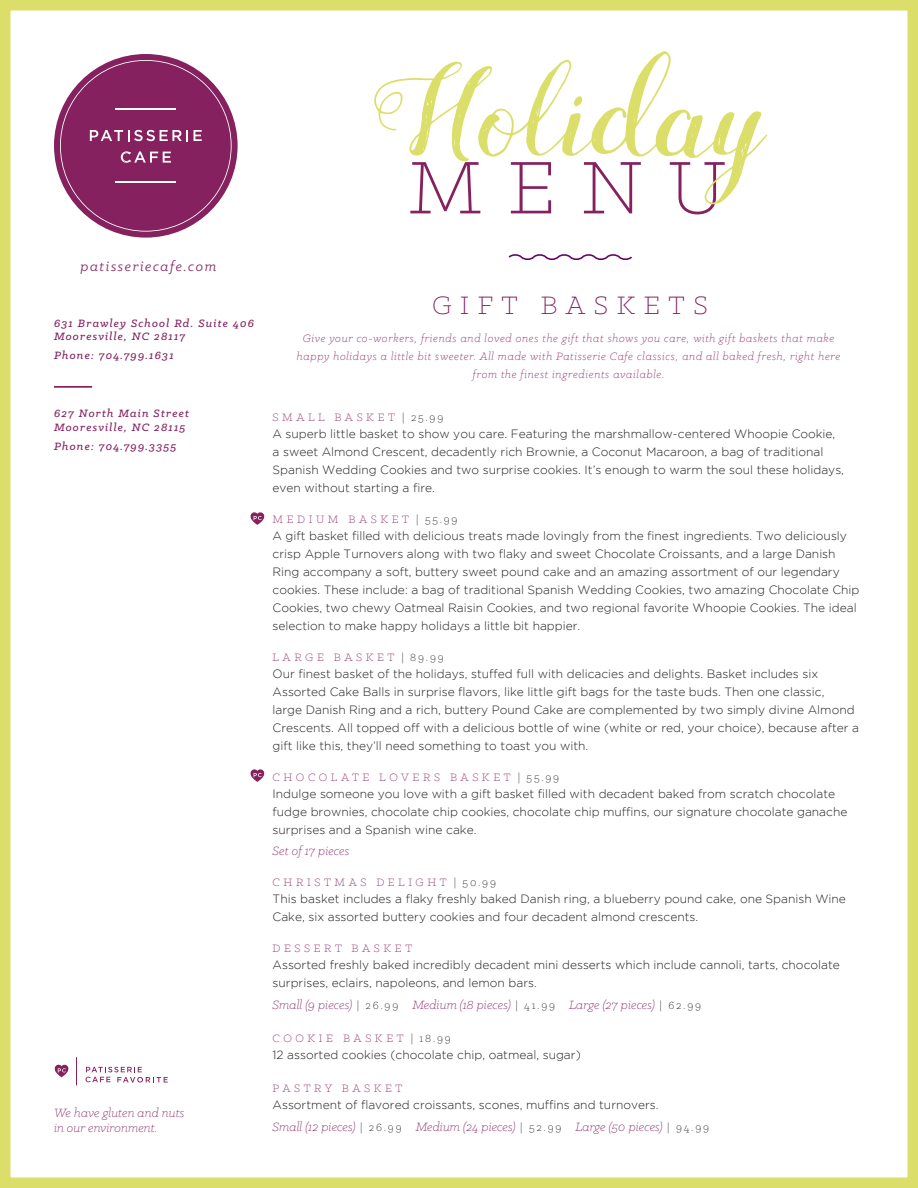
<style>
.page{position:relative;width:918px;height:1188px;background:#fff}
.page>*{position:absolute;margin:0;border:0;box-sizing:border-box;transform-origin:0 0}
.t1{font:130.5px "Mightype Script";color:#dbdf6a}
.t2{font:300 84.15px "Klinic Slab";color:#84215e}
.t3{font:300 28.5px "Klinic Slab";letter-spacing:.3em;color:#84215e}
.t4{font:italic 15.15px "Klinic Slab";letter-spacing:.1em;color:#84215e}
.t5{font:italic 300 13.5px/15px "Klinic Slab";color:#84215e}
.t6{font:300 12px/18px "Gotham";color:#231f20}
.t7{font:italic 300 12px/18px "Klinic Slab";letter-spacing:.05em;color:#84215e;text-align:center}
.t8{font:300 12px "Klinic Slab";letter-spacing:.3em;color:#84215e}
.t9{font:italic 500 12px "Klinic Slab";letter-spacing:.1em;color:#84215e}
.s1{color:#231f20}
.s2{font-style:normal;font-size:12px;color:#231f20}
</style>
<div class="page">
<div style="left:0;top:0;width:918px;height:1188px;border:10px solid #dbdf6a"></div>
<div style="left:54px;top:54px;width:184px;height:184px;background:#84215e;border-radius:50%"></div>
<svg style="left:60px;top:60px;width:172px;height:172px"></svg>
<hr style="left:116px;top:109px;width:60px;height:1px;background:#fff">
<hr style="left:116px;top:182px;width:60px;height:1px;background:#fff">
<svg style="left:86px;top:1067px;width:82px;height:16px"></svg>
<svg style="left:76px;top:1058px;width:1px;height:27px"></svg>
<svg style="left:55px;top:1064px;width:14px;height:13px"></svg>
<svg style="left:250px;top:512px;width:14px;height:13px"></svg>
<svg style="left:250px;top:769px;width:14px;height:13px"></svg>
<hr style="left:54px;top:386px;width:38px;height:2px;background:#84215e">
<svg style="left:508px;top:254px;width:124px;height:6px"></svg>
<p class="t4" style="left:80px;top:256px;width:137px">patisseriecafe.com</p>
<p class="t9" style="left:54px;top:315px;width:202px">631 Brawley School Rd. Suite 406</p>
<p class="t9" style="left:54px;top:329px;width:133px">Mooresville, NC 28117</p>
<p class="t9" style="left:54px;top:348px;width:121px">Phone: 704.799.1631</p>
<p class="t9" style="left:54px;top:406px;width:136px">627 North Main Street</p>
<p class="t9" style="left:54px;top:420px;width:133px">Mooresville, NC 28115</p>
<p class="t9" style="left:54px;top:439px;width:124px">Phone: 704.799.3355</p>
<p class="t5" style="left:54px;top:1104px;width:132px">We have gluten and nuts in our environment.</p>
<p class="t1" style="left:372px;top:42px;width:395px">Holiday</p>
<p class="t2" style="left:408px;top:135px;width:320px">MENU</p>
<p class="t3" style="left:432px;top:287px;width:277px">GIFT BASKETS</p>
<p class="t7" style="left:297px;top:329px;width:545px">Give your co-workers, friends and loved ones the gift that shows you care, with gift baskets that make happy holidays a little bit sweeter. All made with Patisserie Cafe classics, and all baked fresh, right here from the finest ingredients available.</p>
<p class="t8" style="left:273px;top:410px;width:172px">SMALL BASKET <span class="s1">| 25.99</span></p>
<p class="t6" style="left:273px;top:425px;width:573px">A superb little basket to show you care. Featuring the marshmallow-centered Whoopie Cookie, a sweet Almond Crescent, decadently rich Brownie, a Coconut Macaroon, a bag of traditional Spanish Wedding Cookies and two surprise cookies. It’s enough to warm the soul these holidays, even without starting a fire.</p>
<p class="t8" style="left:273px;top:512px;width:186px">MEDIUM BASKET <span class="s1">| 55.99</span></p>
<p class="t6" style="left:273px;top:527px;width:588px">A gift basket filled with delicious treats made lovingly from the finest ingredients. Two deliciously crisp Apple Turnovers along with two flaky and sweet Chocolate Croissants, and a large Danish Ring accompany a soft, buttery sweet pound cake and an amazing assortment of our legendary cookies. These include: a bag of traditional Spanish Wedding Cookies, two amazing Chocolate Chip Cookies, two chewy Oatmeal Raisin Cookies, and two regional favorite Whoopie Cookies. The ideal selection to make happy holidays a little bit happier.</p>
<p class="t8" style="left:273px;top:650px;width:173px">LARGE BASKET <span class="s1">| 89.99</span></p>
<p class="t6" style="left:273px;top:665px;width:588px">Our finest basket of the holidays, stuffed full with delicacies and delights. Basket includes six Assorted Cake Balls in surprise flavors, like little gift bags for the taste buds. Then one classic,<br>large Danish Ring and a rich, buttery Pound Cake are complemented by two simply divine Almond Crescents. All topped off with a delicious bottle of wine (white or red, your choice), because after a gift like this, they’ll need something to toast you with.</p>
<p class="t8" style="left:273px;top:770px;width:288px">CHOCOLATE LOVERS BASKET <span class="s1">| 55.99</span></p>
<p class="t6" style="left:273px;top:785px;width:576px">Indulge someone you love with a gift basket filled with decadent baked from scratch chocolate fudge brownies, chocolate chip cookies, chocolate chip muffins, our signature chocolate ganache surprises and a Spanish wine cake.</p>
<p class="t5" style="left:273px;top:843px;width:78px">Set of 17 pieces</p>
<p class="t8" style="left:273px;top:875px;width:225px">CHRISTMAS DELIGHT <span class="s1">| 50.99</span></p>
<p class="t6" style="left:273px;top:890px;width:575px">This basket includes a flaky freshly baked Danish ring, a blueberry pound cake, one Spanish Wine<br>Cake, six assorted buttery cookies and four decadent almond crescents.</p>
<p class="t8" style="left:273px;top:941px;width:141px">DESSERT BASKET</p>
<p class="t6" style="left:273px;top:956px;width:569px">Assorted freshly baked incredibly decadent mini desserts which include cannoli, tarts, chocolate surprises, eclairs, napoleons, and lemon bars.</p>
<p class="t5" style="left:273px;top:997px;width:430px">Small (9 pieces) <span class="s2">| 26.99</span> Medium (18 pieces) <span class="s2">| 41.99</span> Large (27 pieces) <span class="s2">| 62.99</span></p>
<p class="t8" style="left:273px;top:1031px;width:180px">COOKIE BASKET <span class="s1">| 18.99</span></p>
<p class="t6" style="left:273px;top:1046px;width:310px">12 assorted cookies (chocolate chip, oatmeal, sugar)</p>
<p class="t8" style="left:273px;top:1081px;width:131px">PASTRY BASKET</p>
<p class="t6" style="left:273px;top:1096px;width:388px">Assortment of flavored croissants, scones, muffins and turnovers.</p>
<p class="t5" style="left:273px;top:1119px;width:438px">Small (12 pieces) <span class="s2">| 26.99</span> Medium (24 pieces) <span class="s2">| 52.99</span> Large (50 pieces) <span class="s2">| 94.99</span></p>
</div>
